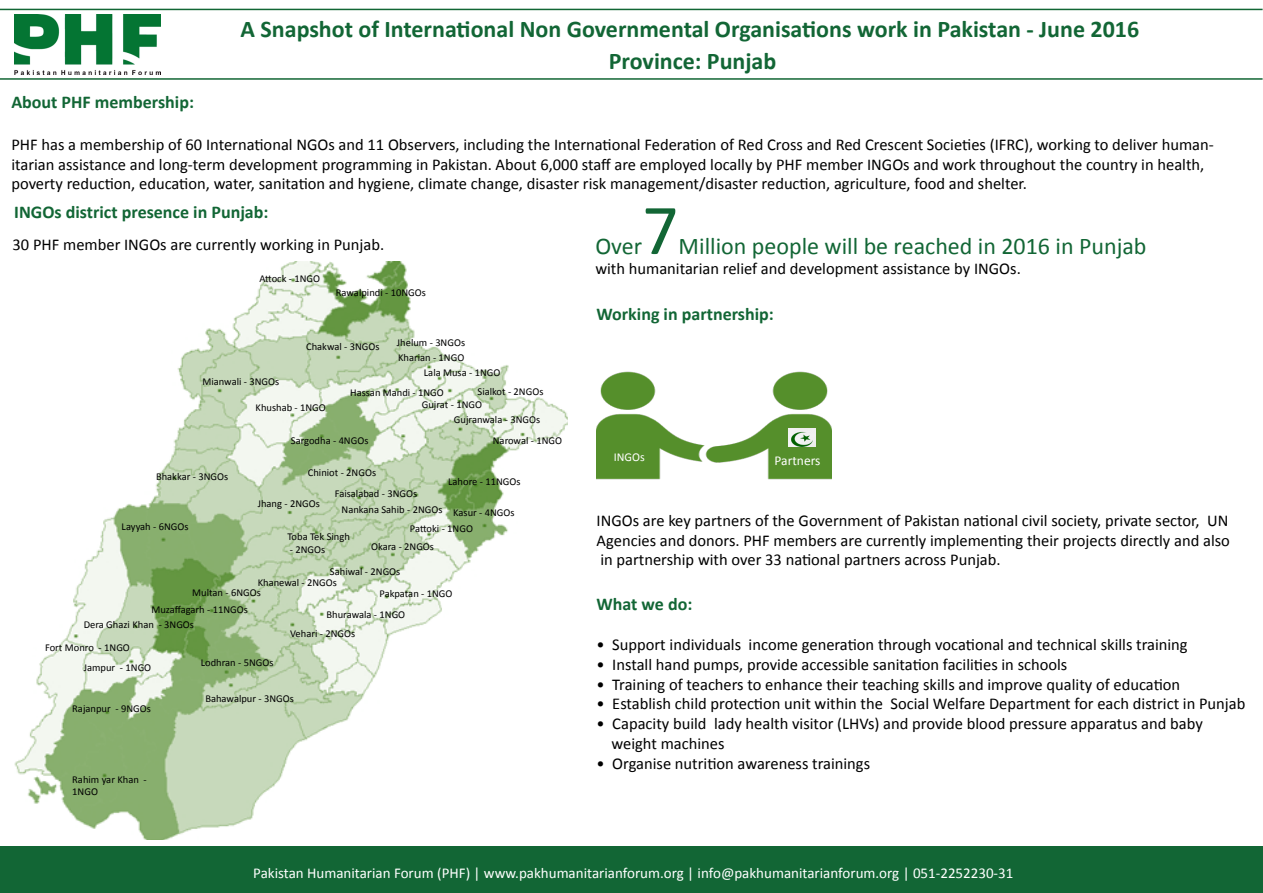
<style>
.page{position:relative;width:1263px;height:893px;background:#fff}
.page>*{position:absolute;margin:0;border:0;box-sizing:border-box;transform-origin:0 0}
.t1{font:72px "Calibri";color:#126635}
.t2{font:700 24px "Calibri";color:#126635}
.t3{font:24px "Calibri";color:#126635}
.t4{font:700 18px "Calibri";color:#126635}
.t5{font:16.5px/19.8px "Calibri";color:#000}
.t6{font:15px "Calibri";color:#fff}
.t7{font:13.5px "Calibri";color:#fff}
.t8{font:12px "Calibri";color:#fff}
.t9{font:10.5px/12.6px "Calibri";color:#000}
</style>
<div class="page">
<div style="left:0;top:846px;width:1263px;height:47px;background:#126635"></div>
<hr style="left:0;top:9px;width:1262px;height:1px;background:#126635">
<hr style="left:0;top:78px;width:1262px;height:2px;background:#126635">
<img style="left:597px;top:371px;width:234px;height:109px">
<img style="left:789px;top:429px;width:27px;height:17px">
<img style="left:14px;top:261px;width:554px;height:578px">
<img style="left:14px;top:15px;width:146px;height:59px">
<p class="t2" style="left:241px;top:12px;width:900px">A Snapshot of International Non Governmental Organisations work in Pakistan - June 2016</p>
<p class="t2" style="left:609px;top:44px;width:169px">Province: Punjab</p>
<p class="t4" style="left:11px;top:90px;width:184px">About PHF membership:</p>
<p class="t5" style="left:11px;top:134px;width:1204px">PHF has a membership of 60 International NGOs and 11 Observers, including the International Federation of Red Cross and Red Crescent Societies (IFRC), working to deliver human&shy;itarian assistance and long-term development programming in Pakistan. About 6,000 staff are employed locally by PHF member INGOs and work throughout the country in health, poverty reduction, education, water, sanitation and hygiene, climate change, disaster risk management/disaster reduction, agriculture, food and shelter.</p>
<p class="t4" style="left:14px;top:200px;width:256px">INGOs district presence in Punjab:</p>
<p class="t5" style="left:13px;top:234px;width:373px">30 PHF member INGOs are currently working in Punjab.</p>
<p class="t9" style="left:259px;top:272px;width:62px">Attock - 1NGO</p>
<p class="t9" style="left:336px;top:286px;width:91px">Rawalpindi - 10NGOs</p>
<p class="t9" style="left:397px;top:335px;width:70px">Jhelum - 3NGOs</p>
<p class="t9" style="left:398px;top:351px;width:68px">Kharian - 1NGO</p>
<p class="t9" style="left:424px;top:366px;width:78px">Lala Musa - 1NGO</p>
<p class="t9" style="left:350px;top:386px;width:95px">Hassan Mandi - 1NGO</p>
<p class="t9" style="left:306px;top:340px;width:75px">Chakwal - 3NGOs</p>
<p class="t9" style="left:202px;top:375px;width:78px">Mianwali - 3NGOs</p>
<p class="t9" style="left:256px;top:401px;width:72px">Khushab - 1NGO</p>
<p class="t9" style="left:422px;top:397px;width:62px">Gujrat - 1NGO</p>
<p class="t9" style="left:477px;top:385px;width:67px">Sialkot - 2NGOs</p>
<p class="t9" style="left:454px;top:413px;width:88px">Gujranwala - 3NGOs</p>
<p class="t9" style="left:493px;top:434px;width:71px">Narowal - 1NGO</p>
<p class="t9" style="left:291px;top:434px;width:79px">Sargodha - 4NGOs</p>
<p class="t9" style="left:308px;top:466px;width:70px">Chiniot - 2NGOs</p>
<p class="t9" style="left:335px;top:487px;width:84px">Faisalabad - 3NGOs</p>
<p class="t9" style="left:342px;top:503px;width:102px">Nankana Sahib - 2NGOs</p>
<p class="t9" style="left:156px;top:470px;width:74px">Bhakkar - 3NGOs</p>
<p class="t9" style="left:448px;top:475px;width:74px">Lahore - 11NGOs</p>
<p class="t9" style="left:258px;top:497px;width:64px">Jhang - 2NGOs</p>
<p class="t9" style="left:287px;top:530px;width:64px">Toba Tek Singh</p>
<p class="t9" style="left:290px;top:543px;width:37px">- 2NGOs</p>
<p class="t9" style="left:453px;top:506px;width:63px">Kasur - 4NGOs</p>
<p class="t9" style="left:410px;top:522px;width:65px">Pattoki - 1NGO</p>
<p class="t9" style="left:122px;top:520px;width:68px">Layyah - 6NGOs</p>
<p class="t9" style="left:371px;top:540px;width:64px">Okara - 2NGOs</p>
<p class="t9" style="left:330px;top:565px;width:72px">Sahiwal - 2NGOs</p>
<p class="t9" style="left:258px;top:576px;width:81px">Khanewal - 2NGOs</p>
<p class="t9" style="left:192px;top:585px;width:70px">Multan - 6NGOs</p>
<p class="t9" style="left:379px;top:587px;width:75px">Pakpatan - 1NGO</p>
<p class="t9" style="left:151px;top:602px;width:98px">Muzaffagarh - 11NGOs</p>
<p class="t9" style="left:84px;top:618px;width:112px">Dera Ghazi Khan - 3NGOs</p>
<p class="t9" style="left:45px;top:641px;width:86px">Fort Monro - 1NGO</p>
<p class="t9" style="left:327px;top:608px;width:80px">Bhurawala - 1NGO</p>
<p class="t9" style="left:290px;top:627px;width:67px">Vehari - 2NGOs</p>
<p class="t9" style="left:84px;top:661px;width:69px">Jampur - 1NGO</p>
<p class="t9" style="left:72px;top:702px;width:80px">Rajanpur - 9NGOs</p>
<p class="t9" style="left:72px;top:773px;width:76px">Rahim yar Khan -<br>1NGO</p>
<p class="t9" style="left:201px;top:656px;width:74px">Lodhran - 5NGOs</p>
<p class="t9" style="left:205px;top:692px;width:90px">Bahawalpur - 3NGOs</p>
<p class="t1" style="left:642px;top:180px;width:38px">7</p>
<p class="t3" style="left:679px;top:229px;width:469px">Million people will be reached in 2016 in Punjab</p>
<p class="t5" style="left:595px;top:258px;width:427px">with humanitarian relief and development assistance by INGOs.</p>
<p class="t3" style="left:595px;top:229px;width:48px">Over</p>
<p class="t4" style="left:597px;top:302px;width:179px">Working in partnership:</p>
<p class="t8" style="left:614px;top:449px;width:32px">INGOs</p>
<p class="t7" style="left:775px;top:451px;width:47px">Partners</p>
<p class="t5" style="left:597px;top:510px;width:633px">INGOs are key partners of the Government of Pakistan national civil society, private sector, UN</p>
<p class="t5" style="left:597px;top:530px;width:635px">Agencies and donors. PHF members are currently implementing their projects directly and also</p>
<p class="t5" style="left:600px;top:550px;width:402px">in partnership with over 33 national partners across Punjab.</p>
<p class="t4" style="left:597px;top:592px;width:97px">What we do:</p>
<p class="t5" style="left:597px;top:634px;width:593px">• Support individuals income generation through vocational and technical skills training</p>
<p class="t5" style="left:597px;top:654px;width:472px">• Install hand pumps, provide accessible sanitation facilities in schools</p>
<p class="t5" style="left:597px;top:674px;width:585px">• Training of teachers to enhance their teaching skills and improve quality of education</p>
<p class="t5" style="left:597px;top:694px;width:650px">• Establish child protection unit within the Social Welfare Department for each district in Punjab</p>
<p class="t5" style="left:597px;top:713px;width:608px">• Capacity build lady health visitor (LHVs) and provide blood pressure apparatus and baby</p>
<p class="t5" style="left:611px;top:733px;width:115px">weight machines</p>
<p class="t5" style="left:597px;top:753px;width:275px">• Organise nutrition awareness trainings</p>
<p class="t6" style="left:253px;top:863px;width:762px">Pakistan Humanitarian Forum (PHF) | www.pakhumanitarianforum.org | info@pakhumanitarianforum.org | 051-2252230-31</p>
</div>
